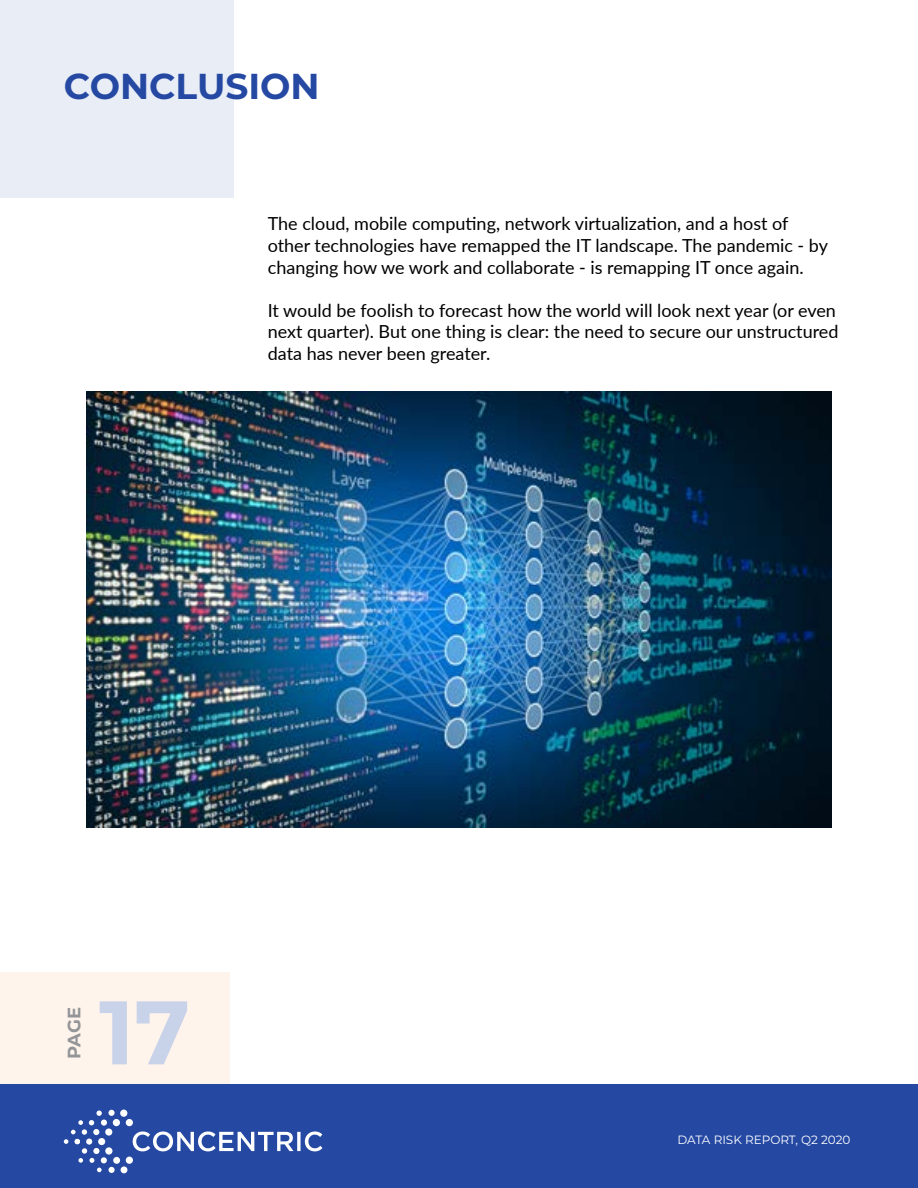
<style>
.page{position:relative;width:918px;height:1188px;background:#fff}
.page>*{position:absolute;margin:0;border:0;box-sizing:border-box;transform-origin:0 0}
.t1{font:700 90px "Montserrat";color:#c8d2e8}
.t2{font:700 36px "Montserrat";color:#2549a3}
.t3{font:18px/21.6px "Lato";color:#000}
.t4{font:700 18px "Montserrat";color:#939598}
.t5{font:12px "Montserrat";color:#fff}
</style>
<div class="page">
<div style="left:0;top:972px;width:230px;height:216px;background:#fff4ec"></div>
<div style="left:0;top:1084px;width:918px;height:104px;background:#2549a3"></div>
<div style="left:0;top:0;width:233px;height:198px;background:#e9edf6"></div>
<svg style="left:133px;top:1132px;width:189px;height:19px"></svg>
<div style="left:126px;top:1119px;width:7px;height:7px;background:#fff;border-radius:50%"></div>
<div style="left:113px;top:1119px;width:7px;height:7px;background:#fff;border-radius:50%"></div>
<div style="left:108px;top:1110px;width:7px;height:6px;background:#f8f9fc;border-radius:50%"></div>
<div style="left:120px;top:1110px;width:7px;height:7px;background:#fff;border-radius:50%"></div>
<div style="left:126px;top:1157px;width:7px;height:7px;background:#fff;border-radius:50%"></div>
<div style="left:121px;top:1166px;width:6px;height:7px;background:#fff;border-radius:50%"></div>
<div style="left:113px;top:1157px;width:7px;height:7px;background:#fff;border-radius:50%"></div>
<svg style="left:64px;top:1111px;width:51px;height:62px"></svg>
<img style="left:86px;top:392px;width:746px;height:435px">
<h2 class="t2" style="left:64px;top:60px;width:257px">CONCLUSION</h2>
<p class="t3" style="left:268px;top:212px;width:562px">The cloud, mobile computing, network virtualization, and a host of other technologies have remapped the IT landscape. The pandemic - by changing how we work and collaborate - is remapping IT once again.</p>
<p class="t3" style="left:268px;top:299px;width:572px">It would be foolish to forecast how the world will look next year (or even next quarter). But one thing is clear: the need to secure our unstructured data has never been greater.</p>
<p class="t4" style="left:61px;top:1059px;width:53px;rotate:-90deg">PAGE</p>
<h1 class="t1" style="left:99px;top:968px;width:93px">17</h1>
<p class="t5" style="left:677px;top:1132px;width:175px">DATA RISK REPORT, Q2 2020</p>
</div>
